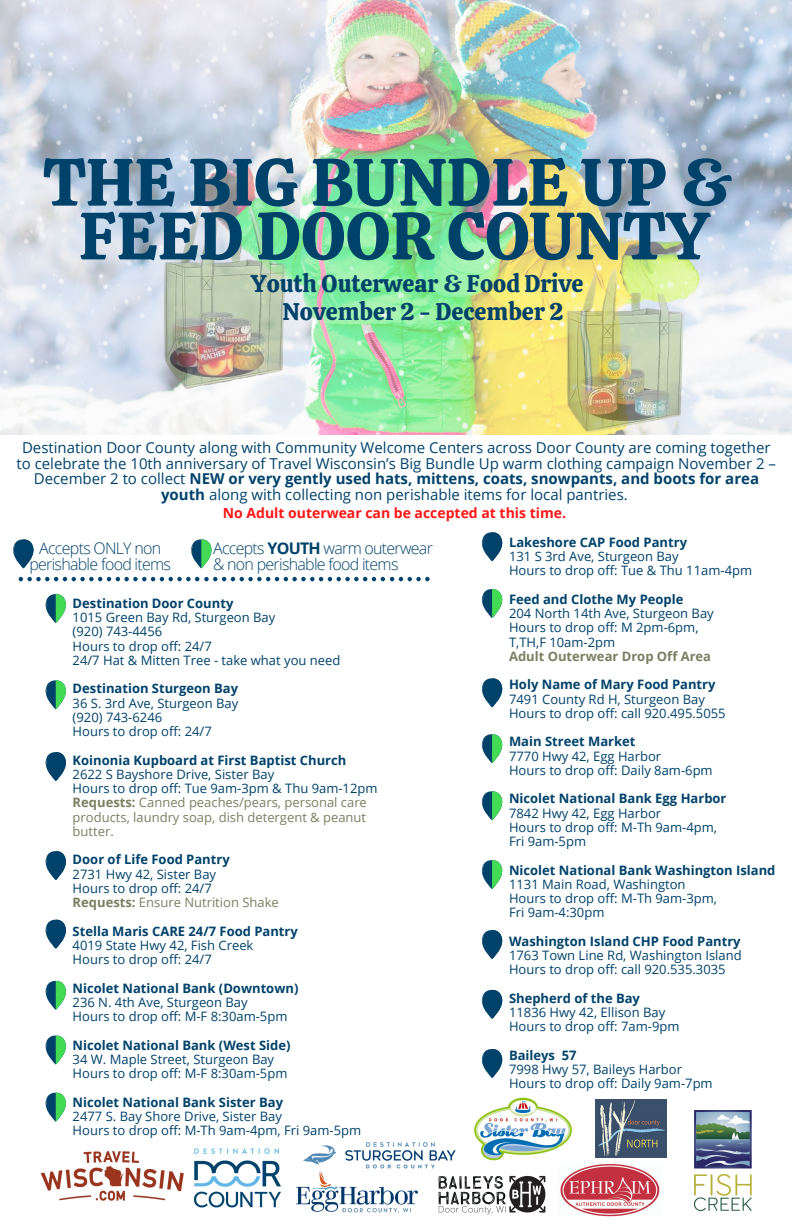
<style>
.page{position:relative;width:792px;height:1224px;background:#fff}
.page>*{position:absolute;margin:0;border:0;box-sizing:border-box;transform-origin:0 0}
.t1{font:66.9px/53.8px "Calistoga";color:#01426a;text-align:center}
.t2{font:24px "Calistoga";color:#01426a}
.t3{font:300 16px/15.8px "Open Sans";letter-spacing:-.045em;color:#01426a;text-align:center}
.t4{font:15px/15.8px "Open Sans";color:#01426a;text-align:center}
.t5{font:700 14px "Open Sans";color:#ff1616}
.t6{font:13px/14.2px "Open Sans";color:#01426a}
.t7{font:700 13px "Open Sans";color:#01426a}
.t8{font:13px/14.2px "Open Sans";color:#7b7f62}
.t9{font:700 13px "Open Sans";color:#7b7f62}
.s1{font-weight:700}
.s2{color:#01426a}
.s3{font-weight:700;color:#7b7f62}
.s4{color:#7b7f62}
</style>
<div class="page">
<img style="left:0;top:0;width:792px;height:434px">
<img style="left:159px;top:189px;width:131px;height:201px">
<img style="left:561px;top:254px;width:128px;height:181px">
<svg style="left:13px;top:539px;width:21px;height:29px"></svg>
<svg style="left:191px;top:539px;width:21px;height:29px"></svg>
<img style="left:303px;top:1142px;width:153px;height:27px">
<img style="left:474px;top:1097px;width:98px;height:64px">
<img style="left:560px;top:1164px;width:100px;height:52px">
<img style="left:195px;top:1149px;width:86px;height:59px">
<img style="left:438px;top:1175px;width:108px;height:40px">
<img style="left:296px;top:1171px;width:121px;height:42px">
<img style="left:694px;top:1111px;width:58px;height:99px">
<img style="left:596px;top:1099px;width:71px;height:59px">
<svg style="left:481px;top:589px;width:22px;height:29px"></svg>
<svg style="left:481px;top:734px;width:22px;height:29px"></svg>
<svg style="left:481px;top:930px;width:22px;height:29px"></svg>
<svg style="left:481px;top:678px;width:22px;height:29px"></svg>
<svg style="left:481px;top:791px;width:22px;height:29px"></svg>
<svg style="left:481px;top:860px;width:22px;height:29px"></svg>
<svg style="left:481px;top:532px;width:22px;height:29px"></svg>
<svg style="left:481px;top:989px;width:22px;height:30px"></svg>
<svg style="left:481px;top:1049px;width:22px;height:29px"></svg>
<svg style="left:45px;top:680px;width:21px;height:29px"></svg>
<svg style="left:45px;top:594px;width:21px;height:29px"></svg>
<svg style="left:45px;top:752px;width:21px;height:29px"></svg>
<svg style="left:45px;top:919px;width:21px;height:30px"></svg>
<svg style="left:45px;top:851px;width:21px;height:29px"></svg>
<svg style="left:45px;top:1092px;width:21px;height:30px"></svg>
<svg style="left:45px;top:1035px;width:21px;height:30px"></svg>
<svg style="left:45px;top:980px;width:21px;height:30px"></svg>
<svg style="left:19px;top:577px;width:411px;height:4px"></svg>
<img style="left:40px;top:1151px;width:144px;height:50px">
<h1 class="t1" style="left:43px;top:155px;width:691px">THE BIG BUNDLE UP &amp;<br>FEED DOOR COUNTY</h1>
<h2 class="t2" style="left:251px;top:268px;width:334px">Youth Outerwear &amp; Food Drive</h2>
<h2 class="t2" style="left:283px;top:296px;width:282px">November 2 - December 2</h2>
<p class="t4" style="left:16px;top:439px;width:761px">Destination Door County along with Community Welcome Centers across Door County are coming together to celebrate the 10th anniversary of Travel Wisconsin’s Big Bundle Up warm clothing campaign November 2 – December 2 to collect <span class="s1">NEW or very gently used hats, mittens, coats, snowpants, and boots for area youth</span> along with collecting non perishable items for local pantries.</p>
<p class="t5" style="left:223px;top:503px;width:345px">No Adult outerwear can be accepted at this time.</p>
<p class="t3" style="left:29px;top:540px;width:143px">Accepts ONLY non perishable food items</p>
<p class="t3" style="left:213px;top:540px;width:221px;text-align:left">Accepts <span class="s1">YOUTH</span> warm outerwear &amp; non perishable food items</p>
<p class="t7" style="left:73px;top:594px;width:162px">Destination Door County</p>
<p class="t6" style="left:73px;top:610px;width:269px">1015 Green Bay Rd, Sturgeon Bay<br>(920) 743-4456<br>Hours to drop off: 24/7<br>24/7 Hat &amp; Mitten Tree - take what you need</p>
<p class="t7" style="left:73px;top:680px;width:167px">Destination Sturgeon Bay</p>
<p class="t6" style="left:73px;top:696px;width:167px">36 S. 3rd Ave, Sturgeon Bay (920) 743-6246<br>Hours to drop off: 24/7</p>
<p class="t7" style="left:73px;top:751px;width:275px">Koinonia Kupboard at First Baptist Church</p>
<p class="t8" style="left:73px;top:767px;width:306px"><span class="s2">2622 S Bayshore Drive, Sister Bay<br>Hours to drop off: Tue 9am-3pm &amp; Thu 9am-12pm </span><span class="s1">Requests:</span> Canned peaches/pears, personal care products, laundry soap, dish detergent &amp; peanut butter.</p>
<p class="t7" style="left:73px;top:851px;width:159px">Door of Life Food Pantry</p>
<p class="t6" style="left:73px;top:867px;width:208px">2731 Hwy 42, Sister Bay<br>Hours to drop off: 24/7<br><span class="s3">Requests:</span> <span class="s4">Ensure Nutrition Shake</span></p>
<p class="t7" style="left:73px;top:922px;width:227px">Stella Maris CARE 24/7 Food Pantry</p>
<p class="t6" style="left:73px;top:938px;width:182px">4019 State Hwy 42, Fish Creek<br>Hours to drop off: 24/7</p>
<p class="t7" style="left:73px;top:979px;width:227px">Nicolet National Bank (Downtown)</p>
<p class="t6" style="left:73px;top:995px;width:216px">236 N. 4th Ave, Sturgeon Bay<br>Hours to drop off: M-F 8:30am-5pm</p>
<p class="t7" style="left:73px;top:1036px;width:219px">Nicolet National Bank (West Side)</p>
<p class="t6" style="left:73px;top:1052px;width:216px">34 W. Maple Street, Sturgeon Bay<br>Hours to drop off: M-F 8:30am-5pm</p>
<p class="t7" style="left:73px;top:1093px;width:212px">Nicolet National Bank Sister Bay</p>
<p class="t6" style="left:73px;top:1109px;width:290px">2477 S. Bay Shore Drive, Sister Bay<br>Hours to drop off: M-Th 9am-4pm, Fri 9am-5pm</p>
<p class="t7" style="left:509px;top:533px;width:180px">Lakeshore CAP Food Pantry</p>
<p class="t6" style="left:509px;top:549px;width:245px">131 S 3rd Ave, Sturgeon Bay<br>Hours to drop off: Tue &amp; Thu 11am-4pm</p>
<p class="t7" style="left:509px;top:590px;width:176px">Feed and Clothe My People</p>
<p class="t6" style="left:509px;top:606px;width:206px">204 North 14th Ave, Sturgeon Bay<br>Hours to drop off: M 2pm-6pm,<br>T,TH,F 10am-2pm</p>
<p class="t9" style="left:509px;top:647px;width:204px">Adult Outerwear Drop Off Area</p>
<p class="t7" style="left:509px;top:676px;width:208px">Holy Name of Mary Food Pantry</p>
<p class="t6" style="left:509px;top:692px;width:218px">7491 County Rd H, Sturgeon Bay<br>Hours to drop off: call 920.495.5055</p>
<p class="t7" style="left:509px;top:733px;width:128px">Main Street Market</p>
<p class="t6" style="left:509px;top:749px;width:205px">7770 Hwy 42, Egg Harbor<br>Hours to drop off: Daily 8am-6pm</p>
<p class="t7" style="left:509px;top:790px;width:219px">Nicolet National Bank Egg Harbor</p>
<p class="t6" style="left:509px;top:806px;width:210px">7842 Hwy 42, Egg Harbor<br>Hours to drop off: M-Th 9am-4pm,<br>Fri 9am-5pm</p>
<p class="t7" style="left:509px;top:861px;width:268px">Nicolet National Bank Washington Island</p>
<p class="t6" style="left:509px;top:877px;width:210px">1131 Main Road, Washington<br>Hours to drop off: M-Th 9am-3pm,<br>Fri 9am-4:30pm</p>
<p class="t7" style="left:509px;top:932px;width:233px">Washington Island CHP Food Pantry</p>
<p class="t6" style="left:509px;top:948px;width:234px">1763 Town Line Rd, Washington Island<br>Hours to drop off: call 920.535.3035</p>
<p class="t7" style="left:509px;top:989px;width:132px">Shepherd of the Bay</p>
<p class="t6" style="left:509px;top:1005px;width:172px">11836 Hwy 42, Ellison Bay<br>Hours to drop off: 7am-9pm</p>
<p class="t7" style="left:509px;top:1046px;width:69px">Baileys 57</p>
<p class="t6" style="left:509px;top:1062px;width:205px">7998 Hwy 57, Baileys Harbor<br>Hours to drop off: Daily 9am-7pm</p>
</div>
